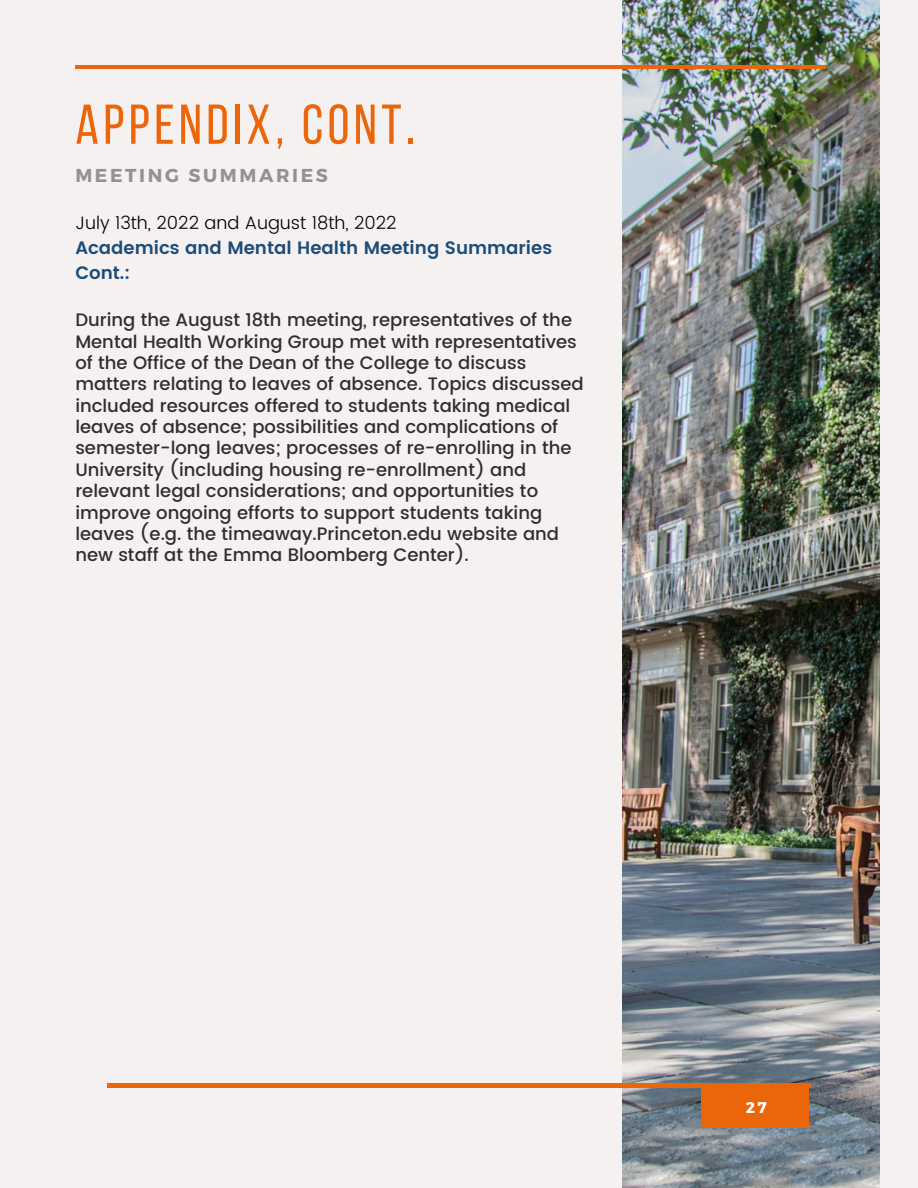
<style>
.page{position:relative;width:918px;height:1188px;background:#f6f1f1}
.page>*{position:absolute;margin:0;border:0;box-sizing:border-box;transform-origin:0 0}
.t1{font:55.95px "Bebas Neue";letter-spacing:.08em;color:#eb660b}
.t2{font:700 18.6px "Montserrat";letter-spacing:.14em;color:#929292}
.t3{font:500 18px/21.3px "Poppins";color:#2e2e2e}
.t4{font:600 18px/24.8px "Poppins";color:#1c4c79}
.t5{font:300 18px "Poppins";color:#000}
.t6{font:700 15.6px "Montserrat";color:#fff}
</style>
<div class="page">
<img style="left:622px;top:0;width:258px;height:1188px">
<hr style="left:75px;top:65px;width:751px;height:4px;background:#eb660b">
<div style="left:701px;top:1084px;width:108px;height:44px;background:#eb660b"></div>
<hr style="left:107px;top:1084px;width:703px;height:3px;background:#eb660b">
<h1 class="t1" style="left:75px;top:102px;width:341px">APPENDIX, CONT.</h1>
<p class="t2" style="left:75px;top:163px;width:254px">MEETING SUMMARIES</p>
<p class="t5" style="left:75px;top:213px;width:323px">July 13th, 2022 and August 18th, 2022</p>
<p class="t4" style="left:75px;top:236px;width:478px">Academics and Mental Health Meeting Summaries<br>Cont.:</p>
<p class="t3" style="left:75px;top:309px;width:510px">During the August 18th meeting, representatives of the Mental Health Working Group met with representatives of the Office of the Dean of the College to discuss matters relating to leaves of absence. Topics discussed included resources offered to students taking medical leaves of absence; possibilities and complications of semester-long leaves; processes of re-enrolling in the University (including housing re-enrollment) and relevant legal considerations; and opportunities to improve ongoing efforts to support students taking leaves (e.g. the timeaway.Princeton.edu website and new staff at the Emma Bloomberg Center).</p>
<p class="t6" style="left:746px;top:1097px;width:22px">27</p>
</div>
